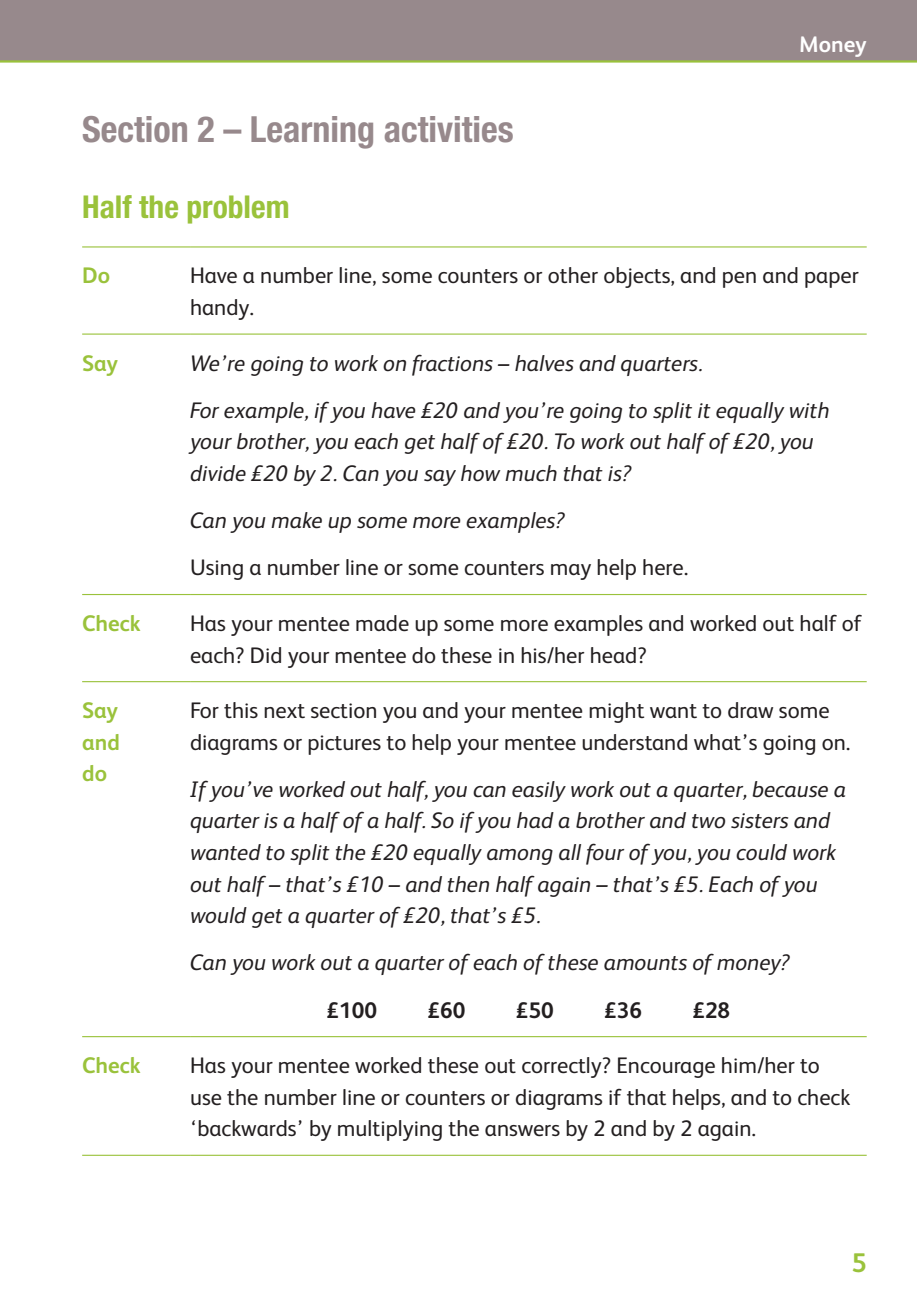
<style>
.page{position:relative;width:917px;height:1313px;background:#fff}
.page>*{position:absolute;margin:0;border:0;box-sizing:border-box;transform-origin:0 0}
.t1{font:700 condensed 36px "Helvetica Neue";color:#97898c}
.t2{font:700 condensed 31.5px "Helvetica Neue";color:#9ac23b}
.t3{font:700 27px "FS Albert";color:#9ac23b}
.t4{font:italic 22.5px/31.5px "FS Albert";color:#231f20}
.t5{font:22.5px/31.5px "FS Albert";color:#231f20}
.t6{font:700 22.5px/31.5px "FS Albert";color:#9ac23b;text-align:justify}
.t7{font:700 22.5px "FS Albert";color:#231f20}
.t8{font:700 22.5px "FS Albert";color:#fff}
</style>
<div class="page">
<div style="left:0;top:0;width:917px;height:63px;background:#97898c"></div>
<hr style="left:82px;top:333px;width:108px;height:1px;background:#9ac23b">
<hr style="left:190px;top:333px;width:677px;height:1px;background:#9ac23b">
<hr style="left:82px;top:594px;width:108px;height:1px;background:#9ac23b">
<hr style="left:190px;top:594px;width:677px;height:1px;background:#9ac23b">
<hr style="left:82px;top:1154px;width:108px;height:1px;background:#9ac23b">
<hr style="left:190px;top:1154px;width:677px;height:1px;background:#9ac23b">
<hr style="left:82px;top:246px;width:108px;height:1px;background:#9ac23b">
<hr style="left:190px;top:246px;width:677px;height:1px;background:#9ac23b">
<hr style="left:82px;top:1036px;width:108px;height:1px;background:#9ac23b">
<hr style="left:190px;top:1036px;width:677px;height:1px;background:#9ac23b">
<hr style="left:82px;top:681px;width:108px;height:1px;background:#9ac23b">
<hr style="left:190px;top:681px;width:677px;height:1px;background:#9ac23b">
<h1 class="t1" style="left:82px;top:107px;width:433px">Section 2 – Learning activities</h1>
<h2 class="t2" style="left:82px;top:188px;width:209px">Half the problem</h2>
<p class="t8" style="left:799px;top:29px;width:69px">Money</p>
<p class="t6" style="left:82px;top:259px;width:29px">Do</p>
<p class="t5" style="left:190px;top:259px;width:670px">Have a number line, some counters or other objects, and pen and paper handy.</p>
<p class="t6" style="left:82px;top:346px;width:37px">Say</p>
<p class="t4" style="left:190px;top:338px;width:641px;line-height:47.2px">We’re going to work on fractions – halves and quarters.<br>For example, if you have £20 and you’re going to split it equally with</p>
<p class="t4" style="left:190px;top:424px;width:625px">your brother, you each get half of £20. To work out half of £20, you divide £20 by 2. Can you say how much that is?</p>
<p class="t4" style="left:190px;top:503px;width:376px">Can you make up some more examples?</p>
<p class="t5" style="left:190px;top:551px;width:500px">Using a number line or some counters may help here.</p>
<p class="t6" style="left:82px;top:606px;width:60px">Check</p>
<p class="t5" style="left:190px;top:606px;width:673px">Has your mentee made up some more examples and worked out half of each? Did your mentee do these in his/her head?</p>
<p class="t6" style="left:82px;top:693px;width:39px">Say and do</p>
<p class="t5" style="left:190px;top:693px;width:662px">For this next section you and your mentee might want to draw some diagrams or pictures to help your mentee understand what’s going on.</p>
<p class="t4" style="left:190px;top:772px;width:657px">If you’ve worked out half, you can easily work out a quarter, because a quarter is a half of a half. So if you had a brother and two sisters and wanted to split the £20 equally among all four of you, you could work out half – that’s £10 – and then half again – that’s £5. Each of you would get a quarter of £20, that’s £5.</p>
<p class="t4" style="left:190px;top:945px;width:601px">Can you work out a quarter of each of these amounts of money?</p>
<p class="t7" style="left:326px;top:994px;width:52px">£100</p>
<p class="t7" style="left:427px;top:994px;width:39px">£60</p>
<p class="t7" style="left:516px;top:994px;width:39px">£50</p>
<p class="t7" style="left:604px;top:994px;width:39px">£36</p>
<p class="t7" style="left:692px;top:994px;width:39px">£28</p>
<p class="t6" style="left:82px;top:1048px;width:60px">Check</p>
<p class="t5" style="left:190px;top:1048px;width:662px">Has your mentee worked these out correctly? Encourage him/her to use the number line or counters or diagrams if that helps, and to check ‘backwards’ by multiplying the answers by 2 and by 2 again.</p>
<p class="t3" style="left:852px;top:1243px;width:17px">5</p>
</div>
